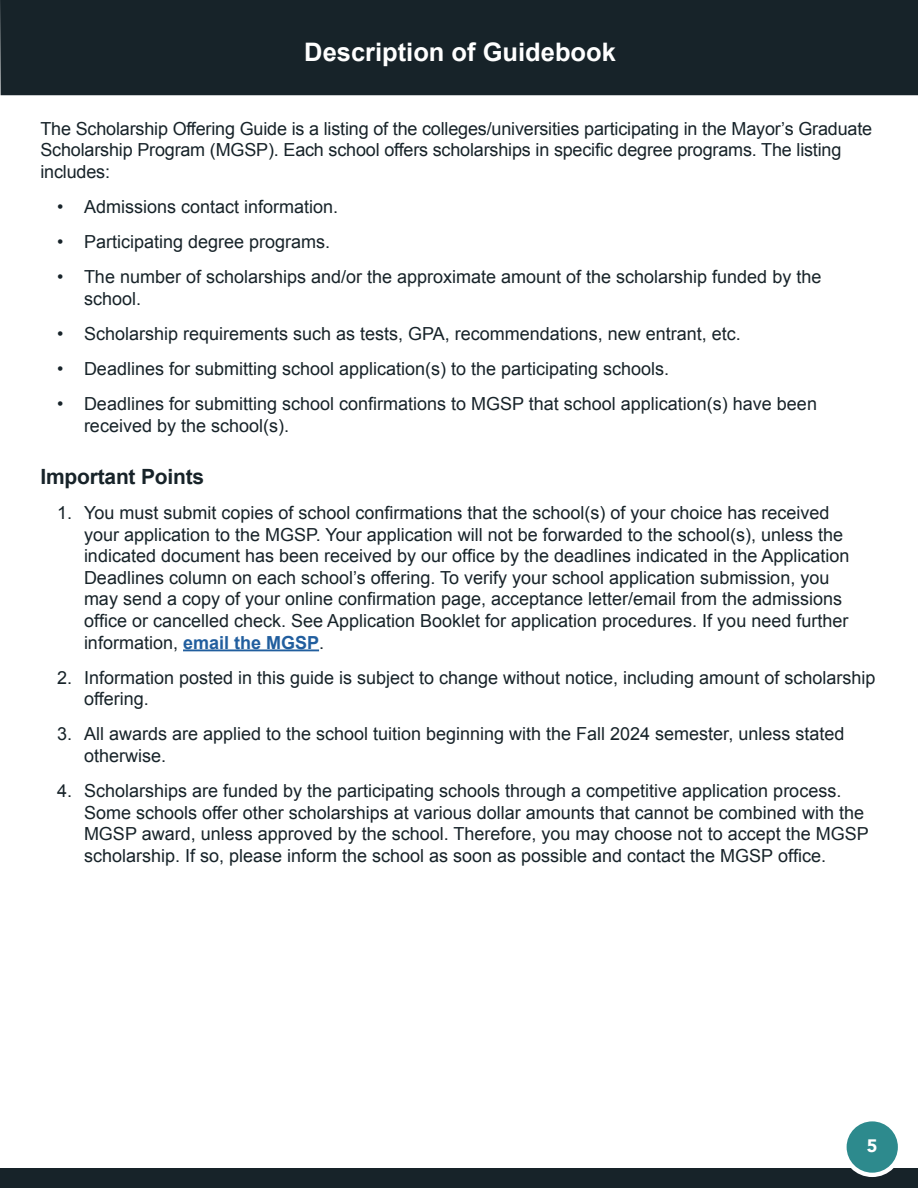
<style>
.page{position:relative;width:918px;height:1188px;background:#fff}
.page>*{position:absolute;margin:0;border:0;box-sizing:border-box;transform-origin:0 0}
.School_H1{font:700 25.5px "Arial";color:#fff}
.bold{font:700 21px "Arial";letter-spacing:-.01em;color:#172329}
.Body{font:18px/21.6px "Arial";color:#172329}
.t1{font:900 18px "Avenir";color:#fff}
.s1{font-weight:700;color:#215e9e}
</style>
<div class="page">
<div style="left:0;top:0;width:918px;height:95px;background:#172329"></div>
<div style="left:0;top:1169px;width:918px;height:19px;background:#172329"></div>
<div style="left:842px;top:1117px;width:60px;height:60px;background:#fff;border-radius:50%"></div>
<div style="left:847px;top:1121px;width:51px;height:52px;background:#2d8a8d;border-radius:50%"></div>
<hr style="left:183px;top:649px;width:136px;height:2px;background:#215e9e">
<h1 class="School_H1" style="left:304px;top:35px;width:313px">Description of Guidebook</h1>
<p class="Body" style="left:40px;top:118px;width:833px">The Scholarship Offering Guide is a listing of the colleges/universities participating in the Mayor’s Graduate<br>Scholarship Program (MGSP). Each school offers scholarships in specific degree programs. The listing includes:</p>
<p class="Body" style="left:57px;top:196px;width:283px">• Admissions contact information.</p>
<p class="Body" style="left:57px;top:231px;width:275px">• Participating degree programs.</p>
<p class="Body" style="left:84px;top:266px;width:739px;text-indent:-27px">• The number of scholarships and/or the approximate amount of the scholarship funded by the school.</p>
<p class="Body" style="left:57px;top:323px;width:685px">• Scholarship requirements such as tests, GPA, recommendations, new entrant, etc.</p>
<p class="Body" style="left:57px;top:358px;width:614px">• Deadlines for submitting school application(s) to the participating schools.</p>
<p class="Body" style="left:84px;top:393px;width:735px;text-indent:-27px">• Deadlines for submitting school confirmations to MGSP that school application(s) have been received by the school(s).</p>
<p class="bold" style="left:40px;top:463px;width:165px">Important Points</p>
<p class="Body" style="left:84px;top:502px;width:767px;text-indent:-27px">1. You must submit copies of school confirmations that the school(s) of your choice has received your application to the MGSP. Your application will not be forwarded to the school(s), unless the indicated document has been received by our office by the deadlines indicated in the Application Deadlines column on each school’s offering. To verify your school application submission, you may send a copy of your online confirmation page, acceptance letter/email from the admissions office or cancelled check. See Application Booklet for application procedures. If you need further information, <span class="s1">email the MGSP</span>.</p>
<p class="Body" style="left:84px;top:667px;width:793px;text-indent:-27px">2. Information posted in this guide is subject to change without notice, including amount of scholarship offering.</p>
<p class="Body" style="left:84px;top:723px;width:762px;text-indent:-27px">3. All awards are applied to the school tuition beginning with the Fall 2024 semester, unless stated otherwise.</p>
<p class="Body" style="left:84px;top:780px;width:786px;text-indent:-27px">4. Scholarships are funded by the participating schools through a competitive application process.<br>Some schools offer other scholarships at various dollar amounts that cannot be combined with the MGSP award, unless approved by the school. Therefore, you may choose not to accept the MGSP scholarship. If so, please inform the school as soon as possible and contact the MGSP office.</p>
<p class="t1" style="left:867px;top:1130px;width:12px">5</p>
</div>
